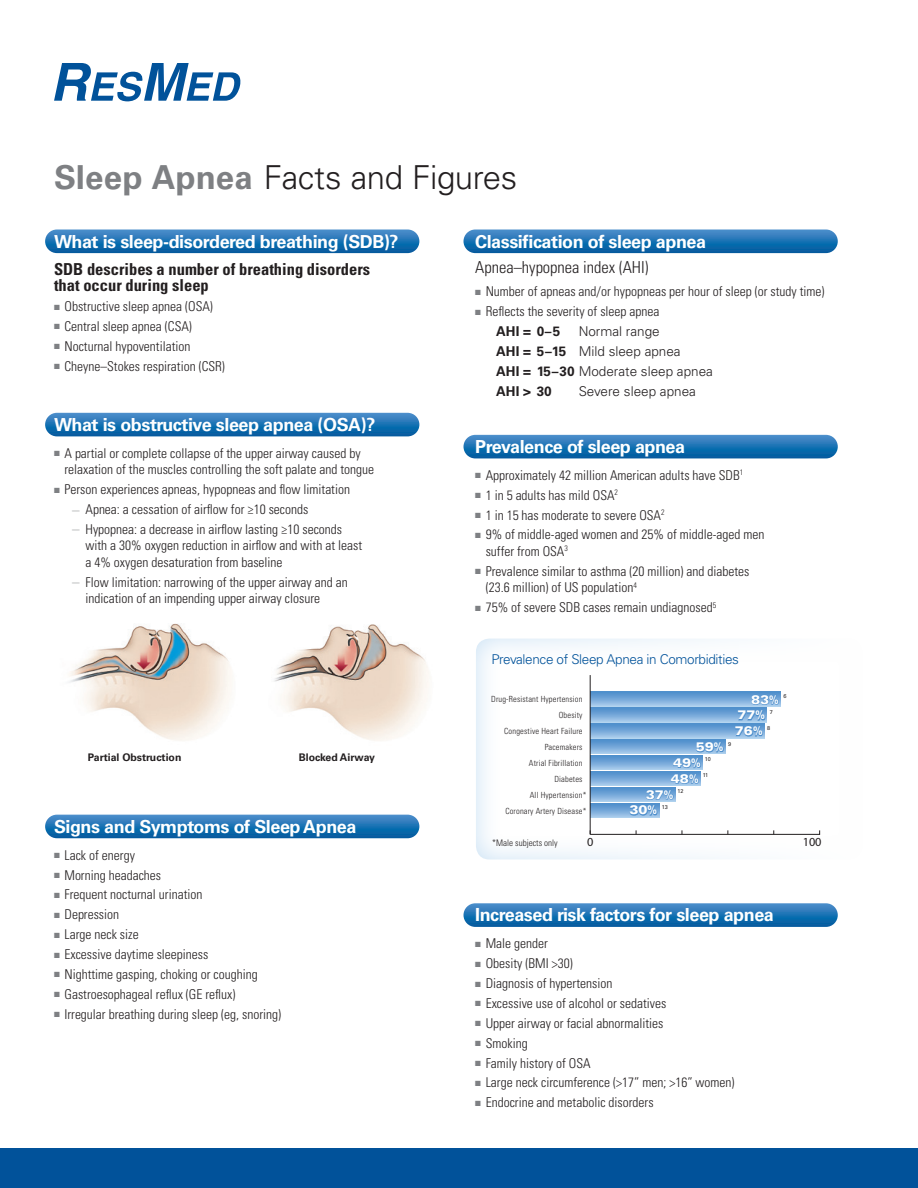
<style>
.page{position:relative;width:918px;height:1188px;background:#fff}
.page>*{position:absolute;margin:0;border:0;box-sizing:border-box;transform-origin:0 0}
.Main_Headline{font:300 33px "Univers LT Std";letter-spacing:-.01em;color:#231f20}
.Subheads{font:700 18px "Univers LT Std";letter-spacing:-.025em;color:#fff}
.t1{font:700 condensed 16.5px/16.5px "Univers LT Std";color:#231f20}
.t2{font:300 condensed 16.5px "Univers LT Std";color:#231f20}
.t3{font:300 condensed 13.5px/16.5px "Univers LT Std";color:#231f20}
.t4{font:300 13.5px "Univers LT Std";color:#231f20}
.Subheads-2{font:300 13.5px "Univers LT Std";letter-spacing:-.025em;color:#01529a}
.t5{font:700 13.5px "Univers LT Std";color:#231f20}
.t6{font:900 expanded 12.3px/15.8px "Univers LT Std";color:#fff}
.t7{font:12.3px "Myriad Pro";color:#231f20}
.t8{font:700 10.5px "Univers LT Std";color:#231f20}
.t9{font:300 condensed 9px "Univers LT Std";color:#231f20}
.t10{font:300 condensed 8.4px "Univers LT Std";letter-spacing:.02em;color:#231f20}
.t11{font:5.55px "Univers LT Std";letter-spacing:-.035em;color:#231f20}
.s1{font-weight:700;color:#7e8083}
.s2{color:#7e8083}
.s3{font-stretch:normal;font-size:7.5px;color:#7e8083}
.s4{font-weight:700}
.s5{font-weight:700;font-stretch:condensed}
</style>
<div class="page">
<svg style="left:464px;top:230px;width:374px;height:23px;background:#1d72b3"></svg>
<div style="left:0;top:1148px;width:918px;height:40px;background:#01529a"></div>
<svg style="left:45px;top:230px;width:374px;height:23px;background:#1e72b3"></svg>
<svg style="left:464px;top:903px;width:374px;height:24px;background:#2275b5"></svg>
<svg style="left:45px;top:815px;width:374px;height:23px;background:#1e72b3"></svg>
<svg style="left:54px;top:63px;width:187px;height:38px"></svg>
<svg style="left:45px;top:413px;width:374px;height:23px;background:#1f73b4"></svg>
<img style="left:69px;top:623px;width:162px;height:118px">
<img style="left:274px;top:624px;width:155px;height:117px">
<div style="left:475px;top:637px;width:390px;height:223px;background:#b4d5f0;opacity:.75"></div>
<svg style="left:591px;top:803px;width:68px;height:15px"></svg>
<svg style="left:591px;top:787px;width:38px;height:15px"></svg>
<svg style="left:591px;top:771px;width:38px;height:15px"></svg>
<svg style="left:591px;top:756px;width:38px;height:14px"></svg>
<svg style="left:591px;top:740px;width:135px;height:14px"></svg>
<svg style="left:591px;top:724px;width:174px;height:14px;background:#7aabda"></svg>
<svg style="left:591px;top:708px;width:144px;height:14px;background:#79aada"></svg>
<svg style="left:591px;top:692px;width:190px;height:14px;background:#77a9d9"></svg>
<svg style="left:589px;top:829px;width:232px;height:6px"></svg>
<hr style="left:590px;top:675px;width:1px;height:159px;background:#231f20">
<svg style="left:735px;top:694px;width:44px;height:43px"></svg>
<svg style="left:629px;top:741px;width:95px;height:75px"></svg>
<svg style="left:464px;top:435px;width:374px;height:23px;background:#1e73b4"></svg>
<p class="Main_Headline" style="left:54px;top:157px;width:465px"><span class="s1">Sleep Apnea</span> Facts and Figures</p>
<p class="Subheads" style="left:54px;top:231px;width:346px">What is sleep-disordered breathing (SDB)?</p>
<p class="t1" style="left:54px;top:260px;width:318px">SDB describes a number of breathing disorders that occur during sleep</p>
<p class="t3" style="left:54px;top:298px;width:160px"><span class="s2">■</span> Obstructive sleep apnea (OSA)</p>
<p class="t3" style="left:54px;top:318px;width:139px"><span class="s2">■</span> Central sleep apnea (CSA)</p>
<p class="t3" style="left:54px;top:338px;width:138px"><span class="s2">■</span> Nocturnal hypoventilation</p>
<p class="t3" style="left:54px;top:358px;width:172px"><span class="s2">■</span> Cheyne–Stokes respiration (CSR)</p>
<p class="Subheads" style="left:54px;top:414px;width:323px">What is obstructive sleep apnea (OSA)?</p>
<p class="t3" style="left:64px;top:445px;width:311px;text-indent:-10px"><span class="s2">■</span> A partial or complete collapse of the upper airway caused by relaxation of the muscles controlling the soft palate and tongue</p>
<p class="t3" style="left:54px;top:481px;width:298px"><span class="s2">■</span> Person experiences apneas, hypopneas and flow limitation</p>
<p class="t3" style="left:72px;top:501px;width:238px"><span class="s3">—</span> Apnea: a cessation of airflow for ≥10 seconds</p>
<p class="t3" style="left:86px;top:521px;width:278px;text-indent:-14px"><span class="s3">—</span> Hypopnea: a decrease in airflow lasting ≥10 seconds with a 30% oxygen reduction in airflow and with at least a 4% oxygen desaturation from baseline</p>
<p class="t3" style="left:86px;top:574px;width:264px;text-indent:-14px"><span class="s3">—</span> Flow limitation: narrowing of the upper airway and an indication of an impending upper airway closure</p>
<p class="t8" style="left:88px;top:751px;width:95px">Partial Obstruction</p>
<p class="t8" style="left:299px;top:751px;width:78px">Blocked Airway</p>
<p class="Subheads" style="left:54px;top:816px;width:304px">Signs and Symptoms of Sleep Apnea</p>
<p class="t3" style="left:54px;top:847px;width:82px"><span class="s2">■</span> Lack of energy</p>
<p class="t3" style="left:54px;top:867px;width:109px"><span class="s2">■</span> Morning headaches</p>
<p class="t3" style="left:54px;top:886px;width:150px"><span class="s2">■</span> Frequent nocturnal urination</p>
<p class="t3" style="left:54px;top:906px;width:67px"><span class="s2">■</span> Depression</p>
<p class="t3" style="left:54px;top:926px;width:86px"><span class="s2">■</span> Large neck size</p>
<p class="t3" style="left:54px;top:946px;width:156px"><span class="s2">■</span> Excessive daytime sleepiness</p>
<p class="t3" style="left:54px;top:966px;width:205px"><span class="s2">■</span> Nighttime gasping, choking or coughing</p>
<p class="t3" style="left:54px;top:986px;width:183px"><span class="s2">■</span> Gastroesophageal reflux (GE reflux)</p>
<p class="t3" style="left:54px;top:1006px;width:229px"><span class="s2">■</span> Irregular breathing during sleep (eg, snoring)</p>
<p class="Subheads" style="left:475px;top:231px;width:232px">Classification of sleep apnea</p>
<p class="t2" style="left:475px;top:257px;width:175px">Apnea–hypopnea index (AHI)</p>
<p class="t3" style="left:475px;top:283px;width:351px"><span class="s2">■</span> Number of apneas and/or hypopneas per hour of sleep (or study time)</p>
<p class="t3" style="left:475px;top:303px;width:186px"><span class="s2">■</span> Reflects the severity of sleep apnea</p>
<p class="t5" style="left:496px;top:323px;width:66px">AHI = 0–5</p>
<p class="t4" style="left:579px;top:323px;width:83px">Normal range</p>
<p class="t4" style="left:496px;top:343px;width:186px"><span class="s4">AHI = 5–15</span> Mild sleep apnea</p>
<p class="t4" style="left:496px;top:363px;width:218px"><span class="s4">AHI = 15–30</span> Moderate sleep apnea</p>
<p class="t5" style="left:496px;top:383px;width:57px">AHI &gt; 30</p>
<p class="t4" style="left:579px;top:383px;width:119px">Severe sleep apnea</p>
<p class="Subheads" style="left:475px;top:436px;width:212px">Prevalence of sleep apnea</p>
<p class="t3" style="left:475px;top:467px;width:270px"><span class="s2">■</span> Approximately 42 million American adults have SDB<sup>1</sup></p>
<p class="t3" style="left:475px;top:487px;width:144px"><span class="s2">■</span> 1 in 5 adults has mild OSA<sup>2</sup></p>
<p class="t3" style="left:475px;top:507px;width:191px"><span class="s2">■</span> 1 in 15 has moderate to severe OSA<sup>2</sup></p>
<p class="t3" style="left:486px;top:526px;width:280px;text-indent:-10px"><span class="s2">■</span> 9% of middle-aged women and 25% of middle-aged men suffer from OSA<sup>3</sup></p>
<p class="t3" style="left:486px;top:563px;width:265px;text-indent:-10px"><span class="s2">■</span> Prevalence similar to asthma (20 million) and diabetes (23.6 million) of US population<sup>4</sup></p>
<p class="t3" style="left:475px;top:599px;width:243px"><span class="s2">■</span> 75% of severe SDB cases remain undiagnosed<sup>5</sup></p>
<p class="Subheads-2" style="left:491px;top:651px;width:249px">Prevalence of Sleep Apnea in Comorbidities</p>
<p class="t10" style="left:491px;top:694px;width:93px">Drug-Resistant Hypertension</p>
<p class="t10" style="left:559px;top:710px;width:25px">Obesity</p>
<p class="t10" style="left:504px;top:726px;width:80px">Congestive Heart Failure</p>
<p class="t10" style="left:545px;top:742px;width:39px">Pacemakers</p>
<p class="t10" style="left:529px;top:758px;width:55px">Atrial Fibrillation</p>
<p class="t10" style="left:554px;top:774px;width:30px">Diabetes</p>
<p class="t10" style="left:530px;top:790px;width:58px">All Hypertension*</p>
<p class="t10" style="left:505px;top:806px;width:83px">Coronary Artery Disease*</p>
<p class="t11" style="left:783px;top:693px;width:5px">6</p>
<p class="t6" style="left:735px;top:691px;width:45px;text-indent:16px">83<span class="s5">%<br></span>77<span class="s5">%<br></span>76<span class="s5">%</span></p>
<p class="t11" style="left:770px;top:709px;width:5px">7</p>
<p class="t11" style="left:767px;top:724px;width:5px">8</p>
<p class="t11" style="left:728px;top:740px;width:5px">9</p>
<p class="t6" style="left:696px;top:739px;width:29px">59<span class="s5">%</span></p>
<p class="t6" style="left:673px;top:755px;width:29px">49<span class="s5">%</span></p>
<p class="t6" style="left:671px;top:770px;width:29px">48<span class="s5">%</span></p>
<p class="t6" style="left:646px;top:786px;width:29px">37<span class="s5">%</span></p>
<p class="t6" style="left:630px;top:802px;width:29px">30<span class="s5">%</span></p>
<p class="t11" style="left:705px;top:756px;width:7px">10</p>
<p class="t11" style="left:703px;top:772px;width:7px">11</p>
<p class="t11" style="left:678px;top:788px;width:8px">12</p>
<p class="t11" style="left:662px;top:804px;width:8px">13</p>
<p class="t9" style="left:492px;top:838px;width:67px">*Male subjects only</p>
<p class="t7" style="left:587px;top:834px;width:8px">0</p>
<p class="t7" style="left:803px;top:834px;width:20px">100</p>
<p class="Subheads" style="left:475px;top:904px;width:300px">Increased risk factors for sleep apnea</p>
<p class="t3" style="left:475px;top:935px;width:74px"><span class="s2">■</span> Male gender</p>
<p class="t3" style="left:475px;top:955px;width:99px"><span class="s2">■</span> Obesity (BMI &gt;30)</p>
<p class="t3" style="left:475px;top:975px;width:139px"><span class="s2">■</span> Diagnosis of hypertension</p>
<p class="t3" style="left:475px;top:995px;width:193px"><span class="s2">■</span> Excessive use of alcohol or sedatives</p>
<p class="t3" style="left:475px;top:1015px;width:190px"><span class="s2">■</span> Upper airway or facial abnormalities</p>
<p class="t3" style="left:475px;top:1035px;width:54px"><span class="s2">■</span> Smoking</p>
<p class="t3" style="left:475px;top:1055px;width:117px"><span class="s2">■</span> Family history of OSA</p>
<p class="t3" style="left:475px;top:1074px;width:261px"><span class="s2">■</span> Large neck circumference (&gt;17” men; &gt;16” women)</p>
<p class="t3" style="left:475px;top:1094px;width:180px"><span class="s2">■</span> Endocrine and metabolic disorders</p>
</div>
